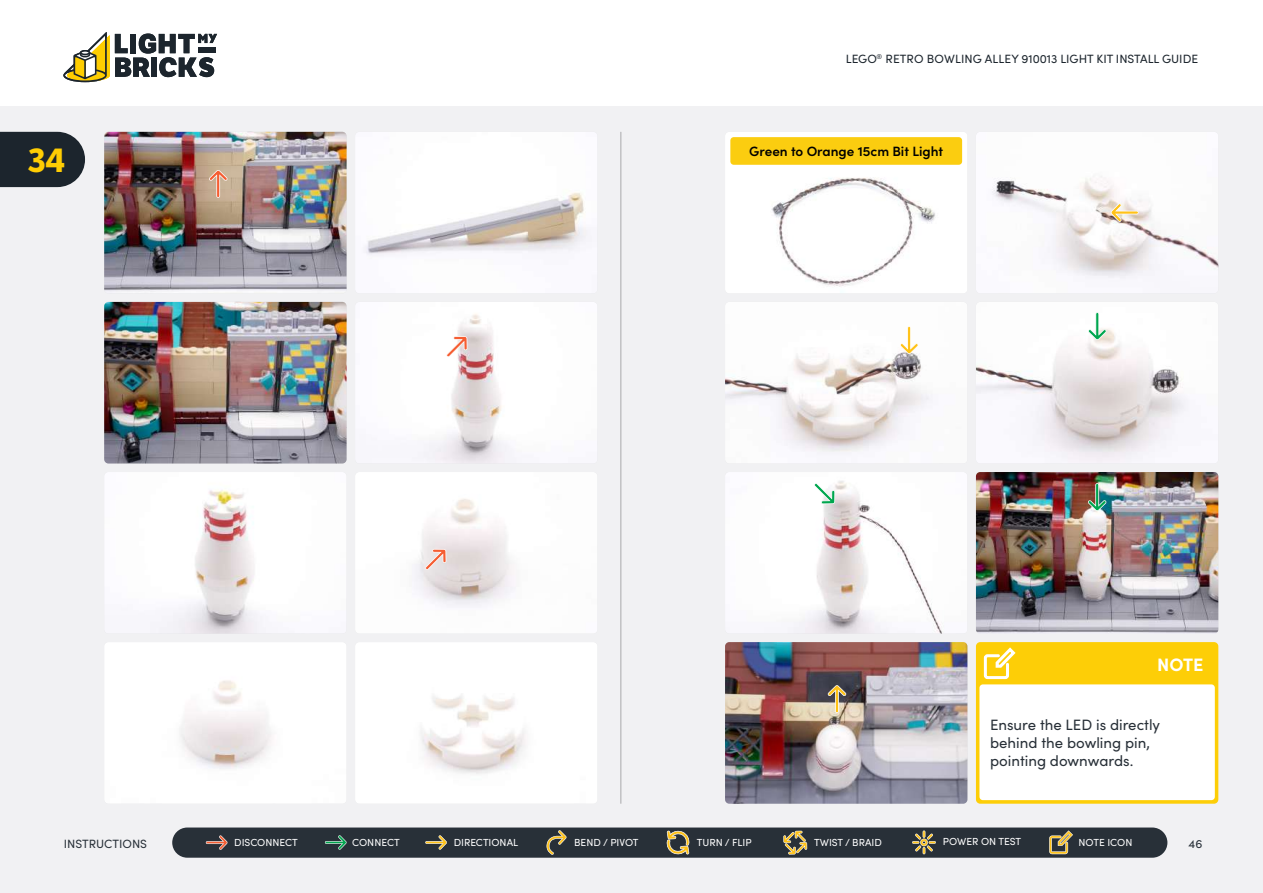
<style>
.page{position:relative;width:1263px;height:893px;background:#fff}
.page>*{position:absolute;margin:0;border:0;box-sizing:border-box;transform-origin:0 0}
.t1{font:700 33px "LFT Etica";color:#ffcd03}
.t2{font:700 18px "Sofia Pro";color:#fff}
.t3{font:15px/18px "Sofia Pro";color:#283038}
.t4{font:600 13.5px "Sofia Pro";color:#000}
.t5{font:12px "Sofia Pro";color:#1c252d}
.t6{font:12px "Sofia Pro";color:#283038}
.t7{font:10.2px "Sofia Pro";color:#fff}
</style>
<div class="page">
<div style="left:0;top:106px;width:1263px;height:787px;background:#f1f1f3"></div>
<hr style="left:621px;top:132px;width:1px;height:672px;background:#000">
<div style="left:172px;top:827px;width:995px;height:31px;background:#283038;border-radius:15px"></div>
<svg style="left:783px;top:831px;width:24px;height:23px"></svg>
<svg style="left:206px;top:835px;width:22px;height:15px"></svg>
<svg style="left:325px;top:835px;width:22px;height:15px"></svg>
<svg style="left:425px;top:835px;width:22px;height:15px"></svg>
<svg style="left:546px;top:830px;width:21px;height:25px"></svg>
<svg style="left:1049px;top:830px;width:24px;height:24px"></svg>
<svg style="left:912px;top:830px;width:24px;height:24px"></svg>
<svg style="left:666px;top:830px;width:24px;height:25px"></svg>
<svg style="left:63px;top:32px;width:154px;height:50px"></svg>
<svg style="left:0;top:132px;width:85px;height:55px;background:#2a333a"></svg>
<img style="left:356px;top:132px;width:241px;height:161px">
<img style="left:104px;top:132px;width:243px;height:159px">
<img style="left:976px;top:472px;width:242px;height:161px">
<img style="left:104px;top:302px;width:243px;height:161px">
<img style="left:725px;top:642px;width:242px;height:162px">
<svg style="left:209px;top:170px;width:18px;height:28px"></svg>
<img style="left:355px;top:472px;width:242px;height:161px">
<img style="left:105px;top:472px;width:241px;height:162px">
<img style="left:355px;top:643px;width:242px;height:160px">
<img style="left:105px;top:643px;width:241px;height:160px">
<img style="left:356px;top:302px;width:241px;height:161px">
<svg style="left:425px;top:549px;width:21px;height:21px"></svg>
<svg style="left:446px;top:330px;width:22px;height:27px"></svg>
<img style="left:976px;top:132px;width:242px;height:161px">
<img style="left:725px;top:132px;width:242px;height:161px">
<div style="left:730px;top:137px;width:232px;height:28px;background:#fbcd10;border-radius:3px"></div>
<svg style="left:1110px;top:203px;width:29px;height:19px"></svg>
<img style="left:976px;top:302px;width:242px;height:161px">
<img style="left:725px;top:302px;width:242px;height:161px">
<img style="left:726px;top:472px;width:241px;height:162px">
<svg style="left:900px;top:326px;width:18px;height:28px"></svg>
<svg style="left:1088px;top:312px;width:18px;height:28px"></svg>
<svg style="left:814px;top:483px;width:21px;height:21px"></svg>
<div style="left:976px;top:642px;width:242px;height:162px;background:#fdce07;border-radius:4px"></div>
<div style="left:979px;top:684px;width:236px;height:116px;background:#fff;border-radius:3px"></div>
<svg style="left:983px;top:647px;width:33px;height:33px"></svg>
<svg style="left:828px;top:685px;width:18px;height:28px"></svg>
<svg style="left:1088px;top:483px;width:18px;height:28px"></svg>
<p class="t5" style="left:846px;top:50px;width:354px">LEGO<sup>®</sup> RETRO BOWLING ALLEY 910013 LIGHT KIT INSTALL GUIDE</p>
<h1 class="t1" style="left:28px;top:140px;width:39px">34</h1>
<h3 class="t4" style="left:749px;top:141px;width:195px">Green to Orange 15cm Bit Light</h3>
<h2 class="t2" style="left:1157px;top:651px;width:48px">NOTE</h2>
<h3 class="t3" style="left:990px;top:715px;width:172px">Ensure the LED is directly behind the bowling pin, pointing downwards.</h3>
<p class="t6" style="left:64px;top:835px;width:85px">INSTRUCTIONS</p>
<p class="t7" style="left:234px;top:835px;width:65px">DISCONNECT</p>
<p class="t7" style="left:352px;top:835px;width:49px">CONNECT</p>
<p class="t7" style="left:454px;top:835px;width:66px">DIRECTIONAL</p>
<p class="t7" style="left:574px;top:835px;width:66px">BEND / PIVOT</p>
<p class="t7" style="left:697px;top:835px;width:56px">TURN / FLIP</p>
<p class="t7" style="left:814px;top:835px;width:69px">TWIST / BRAID</p>
<p class="t7" style="left:943px;top:834px;width:80px">POWER ON TEST</p>
<p class="t7" style="left:1078px;top:835px;width:55px">NOTE ICON</p>
<p class="t6" style="left:1188px;top:835px;width:15px">46</p>
</div>
